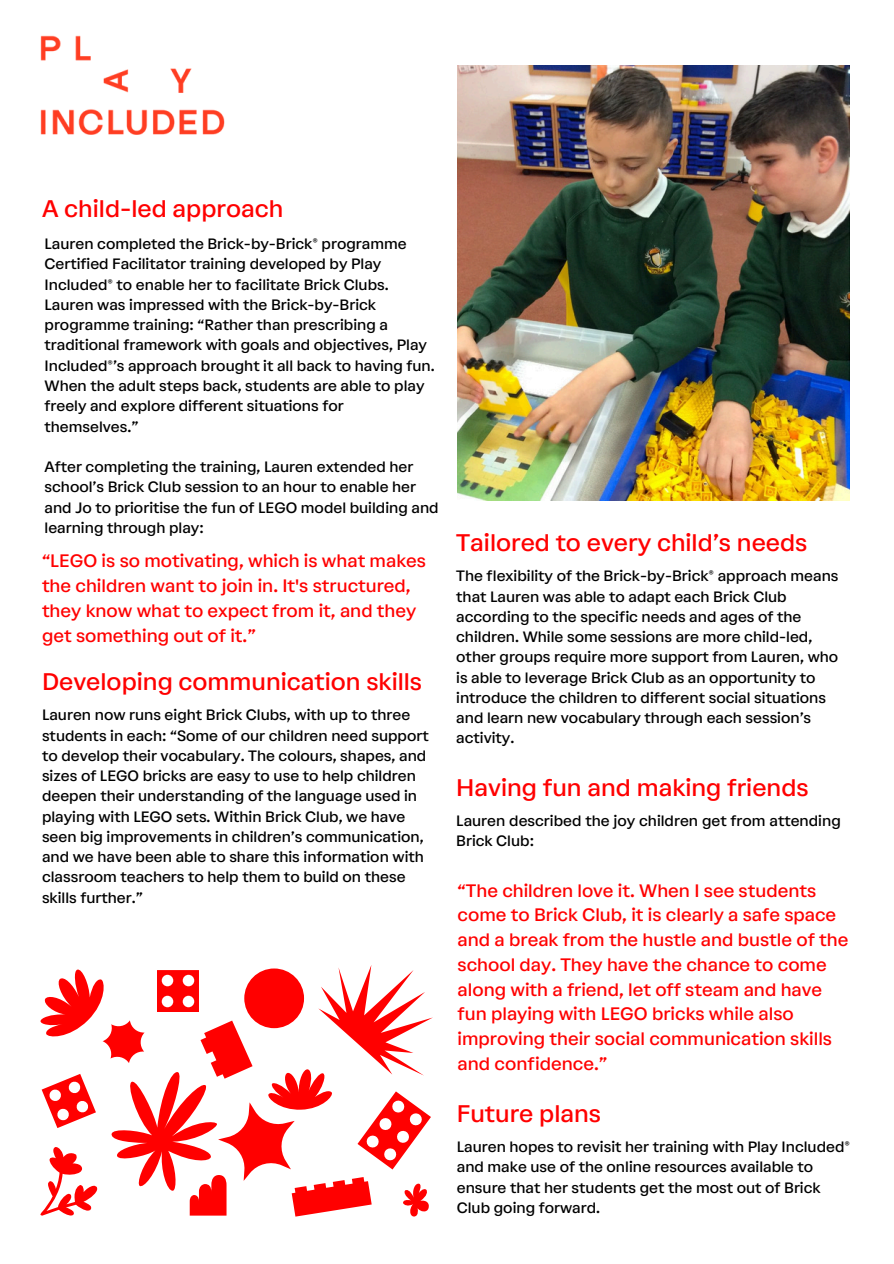
<style>
.page{position:relative;width:894px;height:1264px;background:#fff}
.page>*{position:absolute;margin:0;border:0;box-sizing:border-box;transform-origin:0 0}
.t1{font:500 24px "Atak";color:#f00}
.t2{font:500 18px/24.8px "Atak";color:#f00}
.t3{font:500 15px/20.2px "Atak";color:#000}
</style>
<div class="page">
<img style="left:457px;top:66px;width:391px;height:434px">
<svg style="left:40px;top:965px;width:393px;height:251px"></svg>
<img style="left:40px;top:35px;width:185px;height:100px">
<p class="t1" style="left:42px;top:194px;width:243px">A child-led approach</p>
<p class="t3" style="left:45px;top:234px;width:391px">Lauren completed the Brick-by-Brick® programme Certified Facilitator training developed by Play Included® to enable her to facilitate Brick Clubs.<br>Lauren was impressed with the Brick-by-Brick programme training: “Rather than prescribing a traditional framework with goals and objectives, Play Included®’s approach brought it all back to having fun.<br>When the adult steps back, students are able to play freely and explore different situations for themselves.”</p>
<h1 class="t3" style="left:45px;top:456px;width:395px">After completing the training, Lauren extended her school’s Brick Club session to an hour to enable her and Jo to prioritise the fun of LEGO model building and learning through play:</h1>
<h2 class="t2" style="left:42px;top:548px;width:385px">“LEGO is so motivating, which is what makes the children want to join in. It's structured, they know what to expect from it, and they get something out of it.”</h2>
<p class="t1" style="left:42px;top:667px;width:381px">Developing communication skills</p>
<p class="t3" style="left:42px;top:705px;width:388px">Lauren now runs eight Brick Clubs, with up to three students in each: “Some of our children need support to develop their vocabulary. The colours, shapes, and sizes of LEGO bricks are easy to use to help children deepen their understanding of the language used in playing with LEGO sets. Within Brick Club, we have seen big improvements in children’s communication, and we have been able to share this information with classroom teachers to help them to build on these skills further.”</p>
<h1 class="t1" style="left:456px;top:528px;width:352px">Tailored to every child’s needs</h1>
<p class="t3" style="left:456px;top:566px;width:383px">The flexibility of the Brick-by-Brick® approach means that Lauren was able to adapt each Brick Club according to the specific needs and ages of the children. While some sessions are more child-led, other groups require more support from Lauren, who is able to leverage Brick Club as an opportunity to introduce the children to different social situations and learn new vocabulary through each session’s activity.</p>
<p class="t1" style="left:456px;top:773px;width:354px">Having fun and making friends</p>
<h1 class="t3" style="left:456px;top:810px;width:386px">Lauren described the joy children get from attending<br>Brick Club:</h1>
<h1 class="t2" style="left:457px;top:877px;width:392px">“The children love it. When I see students come to Brick Club, it is clearly a safe space and a break from the hustle and bustle of the school day. They have the chance to come along with a friend, let off steam and have fun playing with LEGO bricks while also improving their social communication skills and confidence.”</h1>
<h2 class="t1" style="left:456px;top:1099px;width:146px">Future plans</h2>
<p class="t3" style="left:456px;top:1136px;width:394px">Lauren hopes to revisit her training with Play Included® and make use of the online resources available to ensure that her students get the most out of Brick Club going forward.</p>
</div>
